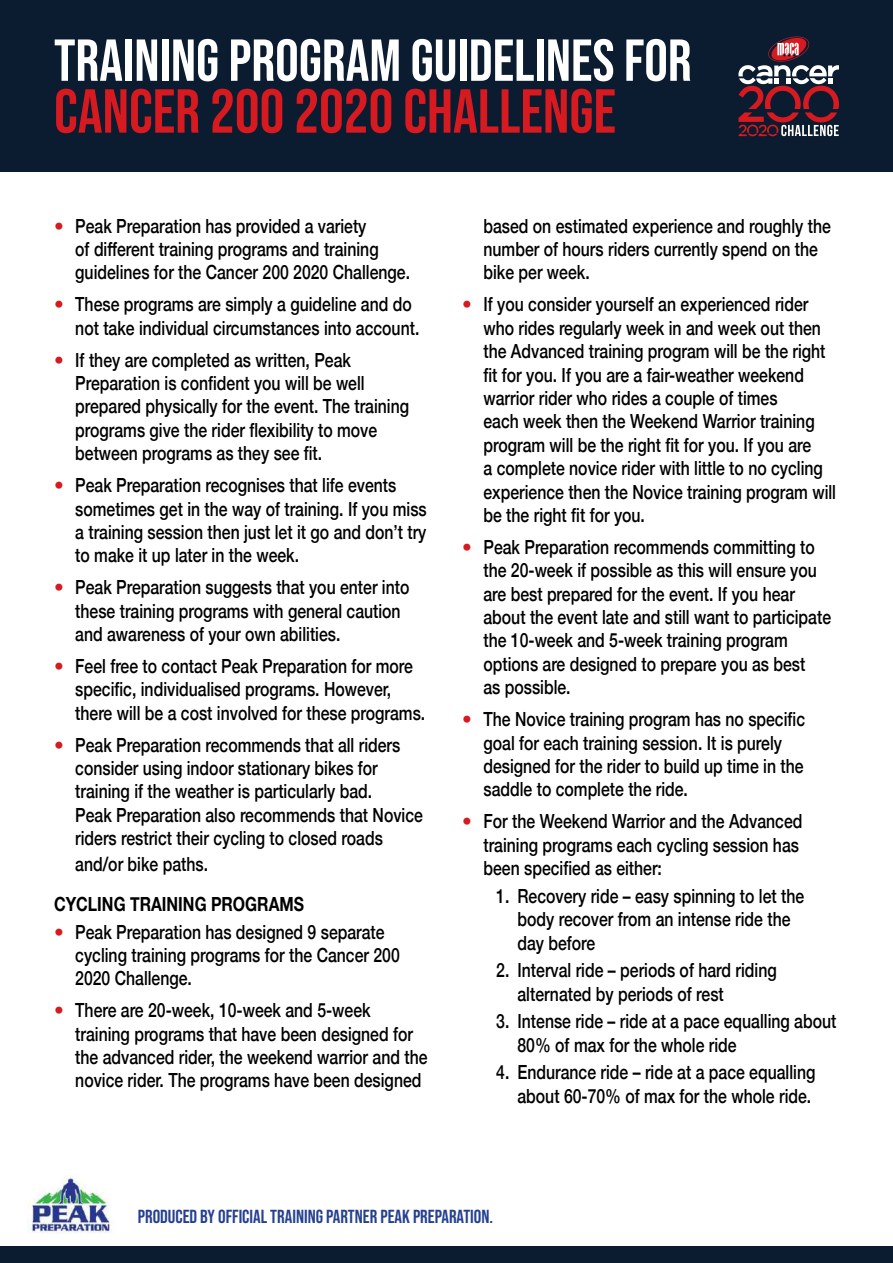
<style>
.page{position:relative;width:893px;height:1263px;background:#fff}
.page>*{position:absolute;margin:0;border:0;box-sizing:border-box;transform-origin:0 0}
.t1{font:61.95px "Bebas Neue";color:#d71920}
.t2{font:59.1px "Bebas Neue";color:#fff}
.t3{font:500 19.5px/23.4px "Helvetica Neue";color:#000;scale:.81 1}
.t4{font:700 19.5px "Helvetica Neue";color:#000;scale:.81 1}
.t5{font:18.9px "Bebas Neue";color:#25408f}
.s1{color:#d71920}
</style>
<div class="page">
<div style="left:0;top:0;width:893px;height:171px;background:#0b1c30"></div>
<div style="left:0;top:1247px;width:893px;height:16px;background:#0b1c30"></div>
<svg style="left:738px;top:37px;width:101px;height:99px"></svg>
<img style="left:28px;top:1175px;width:83px;height:58px">
<h2 class="t2" style="left:54px;top:27px;width:639px">TRAINING PROGRAM GUIDELINES FOR</h2>
<h1 class="t1" style="left:54px;top:76px;width:563px">CANCER 200 2020 CHALLENGE</h1>
<p class="t3" style="left:75px;top:212px;width:415px;text-indent:-21px"><span class="s1">•</span> Peak Preparation has provided a variety<br>of different training programs and training guidelines for the Cancer 200 2020 Challenge.</p>
<p class="t3" style="left:75px;top:291px;width:426px;text-indent:-21px"><span class="s1">•</span> These programs are simply a guideline and do not take individual circumstances into account.</p>
<p class="t3" style="left:75px;top:346px;width:414px;text-indent:-21px"><span class="s1">•</span> If they are completed as written, Peak Preparation is confident you will be well prepared physically for the event. The training programs give the rider flexibility to move between programs as they see fit.</p>
<p class="t3" style="left:75px;top:472px;width:435px;text-indent:-21px"><span class="s1">•</span> Peak Preparation recognises that life events sometimes get in the way of training. If you miss a training session then just let it go and don’t try to make it up later in the week.</p>
<p class="t3" style="left:75px;top:574px;width:414px;text-indent:-21px"><span class="s1">•</span> Peak Preparation suggests that you enter into these training programs with general caution and awareness of your own abilities.</p>
<p class="t3" style="left:75px;top:653px;width:434px;text-indent:-21px"><span class="s1">•</span> Feel free to contact Peak Preparation for more specific, individualised programs. However, there will be a cost involved for these programs.</p>
<p class="t3" style="left:75px;top:731px;width:431px;text-indent:-21px"><span class="s1">•</span> Peak Preparation recommends that all riders consider using indoor stationary bikes for training if the weather is particularly bad.<br>Peak Preparation also recommends that Novice riders restrict their cycling to closed roads</p>
<p class="t3" style="left:75px;top:850px;width:165px">and/or bike paths.</p>
<p class="t4" style="left:54px;top:889px;width:310px">CYCLING TRAINING PROGRAMS</p>
<p class="t3" style="left:75px;top:918px;width:402px;text-indent:-21px"><span class="s1">•</span> Peak Preparation has designed 9 separate cycling training programs for the Cancer 200<br>2020 Challenge.</p>
<p class="t3" style="left:75px;top:997px;width:436px;text-indent:-21px"><span class="s1">•</span> There are 20-week, 10-week and 5-week training programs that have been designed for the advanced rider, the weekend warrior and the novice rider. The programs have been designed</p>
<p class="t3" style="left:483px;top:212px;width:430px">based on estimated experience and roughly the number of hours riders currently spend on the bike per week.</p>
<p class="t3" style="left:483px;top:291px;width:437px;text-indent:-21px"><span class="s1">•</span> If you consider yourself an experienced rider who rides regularly week in and week out then the Advanced training program will be the right fit for you. If you are a fair-weather weekend warrior rider who rides a couple of times<br>each week then the Weekend Warrior training program will be the right fit for you. If you are<br>a complete novice rider with little to no cycling experience then the Novice training program will be the right fit for you.</p>
<p class="t3" style="left:483px;top:534px;width:431px;text-indent:-21px"><span class="s1">•</span> Peak Preparation recommends committing to the 20-week if possible as this will ensure you are best prepared for the event. If you hear about the event late and still want to participate the 10-week and 5-week training program options are designed to prepare you as best<br>as possible.</p>
<p class="t3" style="left:483px;top:706px;width:399px;text-indent:-21px"><span class="s1">•</span> The Novice training program has no specific goal for each training session. It is purely designed for the rider to build up time in the saddle to complete the ride.</p>
<p class="t3" style="left:483px;top:808px;width:395px;text-indent:-21px"><span class="s1">•</span> For the Weekend Warrior and the Advanced training programs each cycling session has been specified as either:</p>
<p class="t3" style="left:517px;top:882px;width:356px;text-indent:-21px">1. Recovery ride – easy spinning to let the body recover from an intense ride the day before</p>
<p class="t3" style="left:517px;top:957px;width:322px;text-indent:-21px">2. Interval ride – periods of hard riding alternated by periods of rest</p>
<p class="t3" style="left:517px;top:1008px;width:395px;text-indent:-21px">3. Intense ride – ride at a pace equalling about<br>80% of max for the whole ride</p>
<p class="t3" style="left:496px;top:1059px;width:396px;text-align:right">4. Endurance ride – ride at a pace equalling about 60-70% of max for the whole ride.</p>
<p class="t5" style="left:138px;top:1206px;width:357px">PRODUCED BY OFFICIAL TRAINING PARTNER PEAK PREPARATION.</p>
</div>
